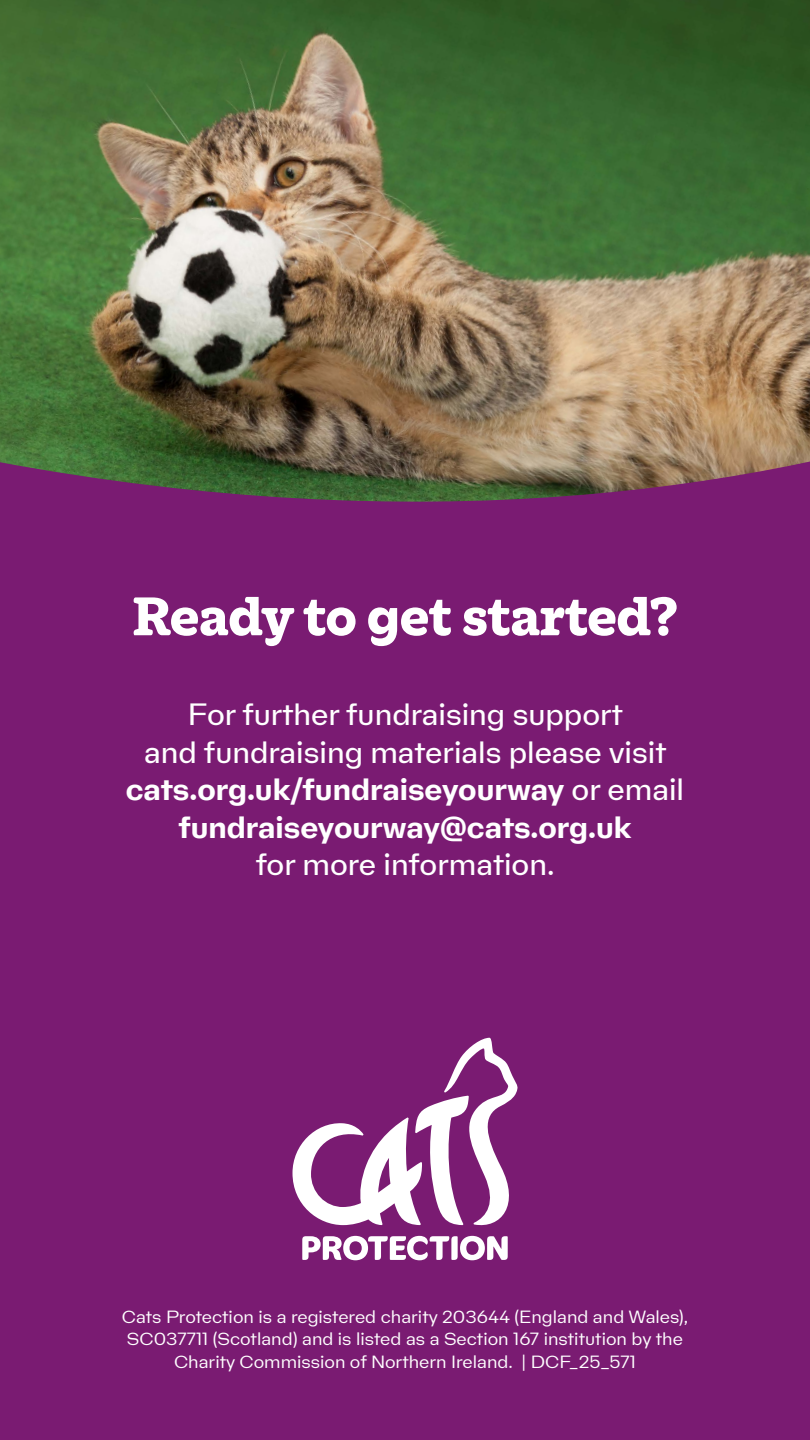
<style>
.page{position:relative;width:810px;height:1440px;background:#fff}
.page>*{position:absolute;margin:0;border:0;box-sizing:border-box;transform-origin:0 0}
.t1{font:54px "Cats Headline";color:#fff}
.t2{font:30px/37.5px "Na N Metrify C Std";color:#fff;text-align:center}
.t3{font:30px/37.5px "Na N Metrify C Std Bld";color:#fff;text-align:center}
.t4{font:300 18px/22.5px "Na N Metrify C Std";color:#fff;text-align:center}
.s1{font-family:"Na N Metrify C Std"}
</style>
<div class="page">
<img style="left:0;top:0;width:810px;height:443px">
<div style="left:0;top:443px;width:810px;height:997px;background:#7a1b72"></div>
<svg style="left:302px;top:1236px;width:206px;height:24px"></svg>
<svg style="left:293px;top:1038px;width:225px;height:191px"></svg>
<h1 class="t1" style="left:132px;top:574px;width:547px">Ready to get started?</h1>
<h2 class="t2" style="left:144px;top:696px;width:524px">For further fundraising support<br>and fundraising materials please visit</h2>
<h2 class="t3" style="left:126px;top:771px;width:560px">cats.org.uk/fundraiseyourway <span class="s1">or email </span>fundraiseyourway@cats.org.uk</h2>
<h2 class="t2" style="left:256px;top:846px;width:300px">for more information.</h2>
<p class="t4" style="left:122px;top:1305px;width:568px">Cats Protection is a registered charity 203644 (England and Wales),<br>SC037711 (Scotland) and is listed as a Section 167 institution by the<br>Charity Commission of Northern Ireland. | DCF_25_571</p>
</div>
